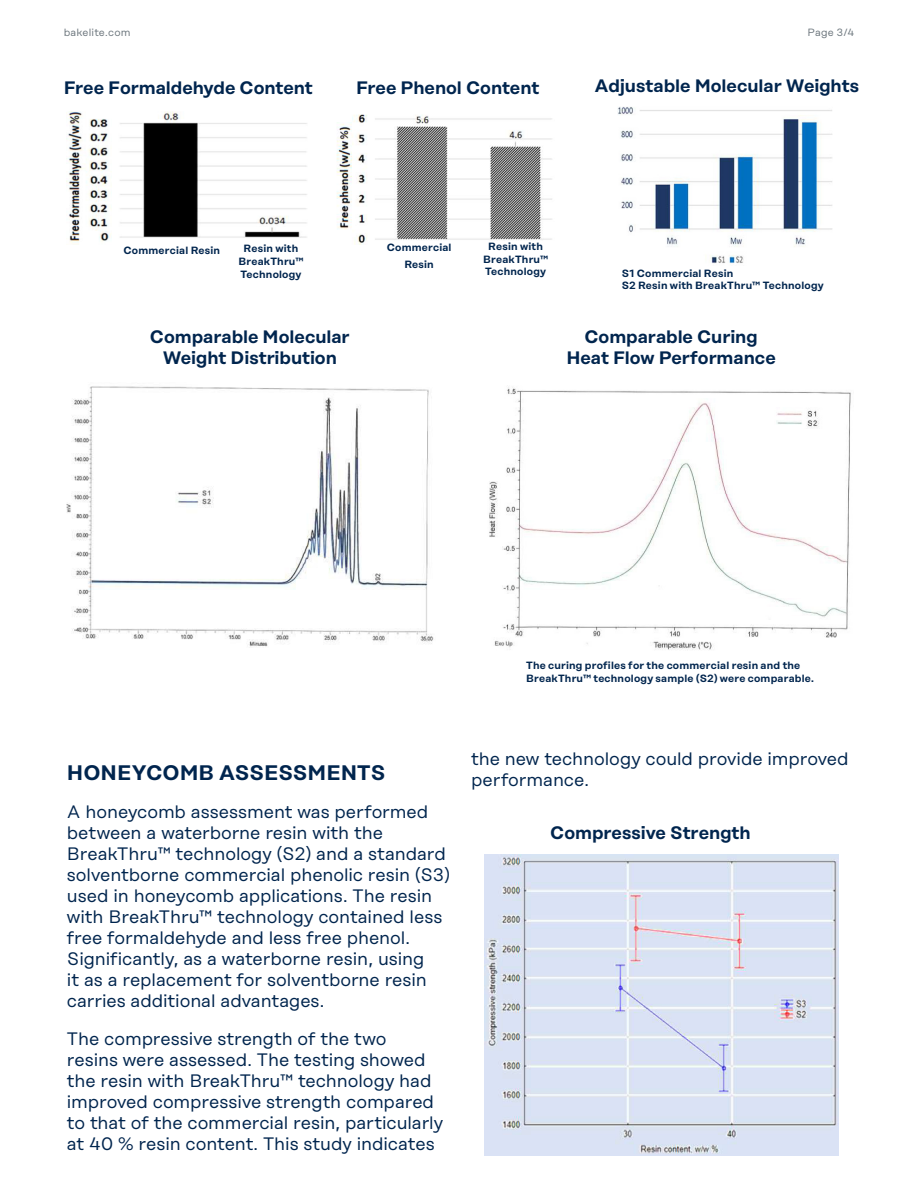
<style>
.page{position:relative;width:918px;height:1188px;background:#fff}
.page>*{position:absolute;margin:0;border:0;box-sizing:border-box;transform-origin:0 0}
.Body_Text_12_Pt{font:600 21px "Rational Display";color:#00254e}
.Body_Text_12_Pt-2{font:18px/21px "Rational Display";letter-spacing:-.005em;color:#00254e}
.Headline_24_Pt{font:600 18px/21.6px "Rational Display";letter-spacing:-.005em;color:#00254e;text-align:center}
.Headline_24_Pt-2{font:600 10.5px/12.6px "Rational Display";letter-spacing:.02em;color:#00254e;text-align:center}
.t1{font:10.5px "Rational Display";letter-spacing:.02em;color:#6a747b}
</style>
<div class="page">
<img style="left:67px;top:386px;width:367px;height:261px">
<img style="left:489px;top:387px;width:362px;height:263px">
<img style="left:484px;top:854px;width:354px;height:301px">
<img style="left:67px;top:111px;width:240px;height:132px">
<img style="left:337px;top:114px;width:215px;height:136px">
<img style="left:618px;top:107px;width:214px;height:156px">
<p class="t1" style="left:64px;top:27px;width:68px">bakelite.com</p>
<p class="t1" style="left:808px;top:27px;width:48px">Page 3/4</p>
<p class="Headline_24_Pt" style="left:64px;top:76px;width:251px">Free Formaldehyde Content</p>
<p class="Headline_24_Pt" style="left:356px;top:76px;width:185px">Free Phenol Content</p>
<p class="Headline_24_Pt" style="left:595px;top:75px;width:266px">Adjustable Molecular Weights</p>
<p class="Headline_24_Pt-2" style="left:123px;top:243px;width:98px">Commercial Resin</p>
<p class="Headline_24_Pt-2" style="left:238px;top:242px;width:67px">Resin with<br>BreakThru™<br>Technology</p>
<p class="Headline_24_Pt-2" style="left:387px;top:239px;width:66px;line-height:16.5px">Commercial<br>Resin</p>
<p class="Headline_24_Pt-2" style="left:483px;top:240px;width:67px">Resin with<br>BreakThru™<br>Technology</p>
<p class="Headline_24_Pt-2" style="left:622px;top:266px;width:204px;text-align:left">S1 Commercial Resin<br>S2 Resin with BreakThru™ Technology</p>
<p class="Headline_24_Pt" style="left:150px;top:325px;width:201px">Comparable Molecular<br>Weight Distribution</p>
<p class="Headline_24_Pt" style="left:566px;top:325px;width:211px">Comparable Curing<br>Heat Flow Performance</p>
<p class="Headline_24_Pt-2" style="left:526px;top:659px;width:289px;text-align:left">The curing profiles for the commercial resin and the<br>BreakThru™ technology sample (S2) were comparable.</p>
<p class="Body_Text_12_Pt" style="left:67px;top:760px;width:320px">HONEYCOMB ASSESSMENTS</p>
<p class="Body_Text_12_Pt-2" style="left:67px;top:801px;width:384px">A honeycomb assessment was performed between a waterborne resin with the BreakThru™ technology (S2) and a standard solventborne commercial phenolic resin (S3) used in honeycomb applications. The resin with BreakThru™ technology contained less free formaldehyde and less free phenol.<br>Significantly, as a waterborne resin, using<br>it as a replacement for solventborne resin carries additional advantages.</p>
<p class="Body_Text_12_Pt-2" style="left:67px;top:1028px;width:378px">The compressive strength of the two<br>resins were assessed. The testing showed the resin with BreakThru™ technology had improved compressive strength compared to that of the commercial resin, particularly at 40 % resin content. This study indicates</p>
<p class="Body_Text_12_Pt-2" style="left:471px;top:749px;width:379px">the new technology could provide improved performance.</p>
<p class="Headline_24_Pt" style="left:550px;top:821px;width:202px">Compressive Strength</p>
</div>
